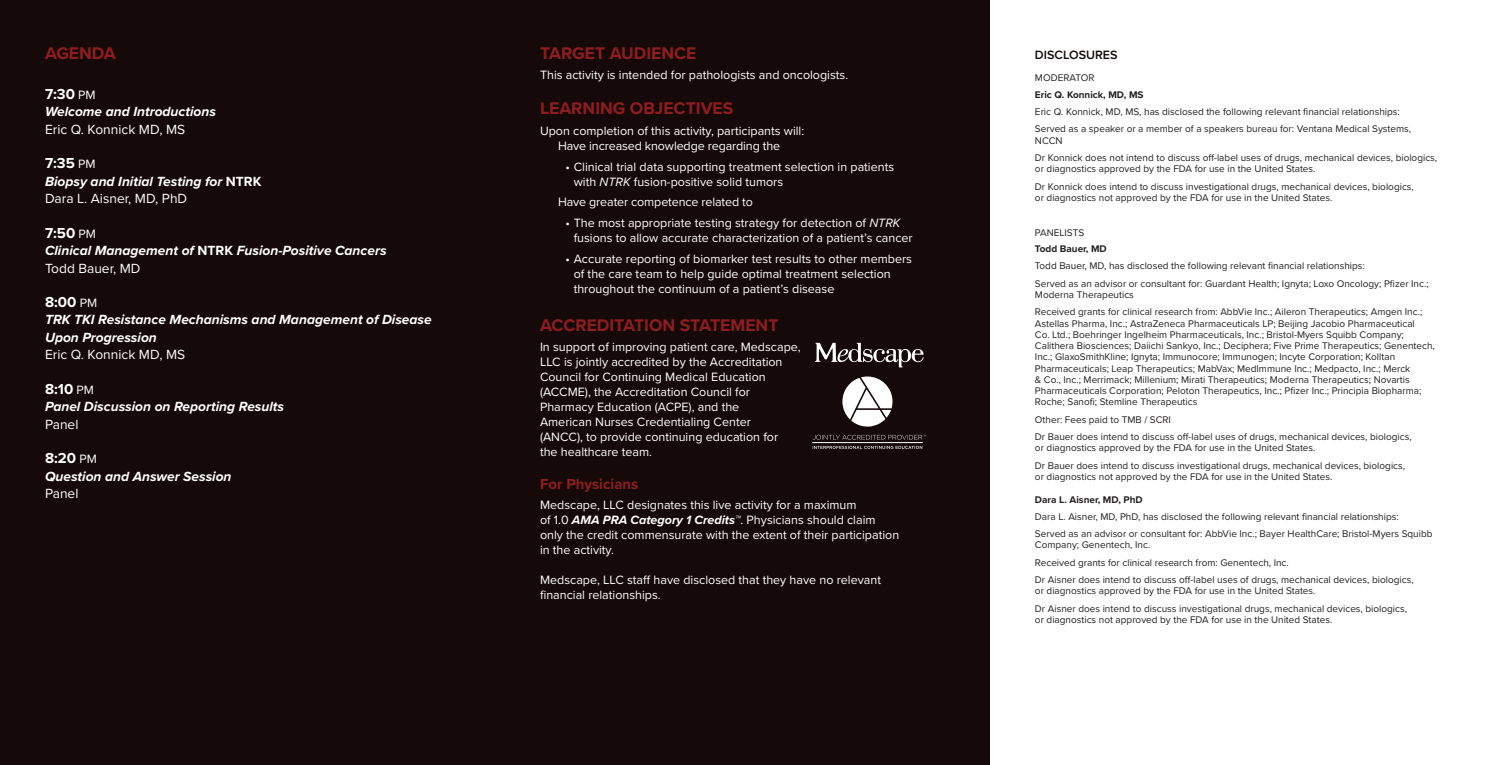
<style>
.page{position:relative;width:1485px;height:765px;background:#fff}
.page>*{position:absolute;margin:0;border:0;box-sizing:border-box;transform-origin:0 0}
.Sections{font:700 17.5px "Proxima Nova";color:#8f1d1f}
.Agenda_Time{font:700 15px "Proxima Nova";color:#fff}
.Credit_Type_Section{font:700 15px "Proxima Nova";color:#8f1d1f}
.Agenda_Topic{font:italic 700 13.75px/17.5px "Proxima Nova";color:#fff}
.Agenda_Faculty{font:13.75px "Proxima Nova";color:#fff}
.section_text{font:12.5px/15px "Proxima Nova";color:#fff}
.Learning_Objectives{font:12.5px "Proxima Nova";letter-spacing:-.01em;color:#fff}
.t1{font:600 12.5px "Proxima Nova";color:#150909}
.Disclosures_Faculty{font:10px/11.2px "Proxima Nova";color:#231f20}
.Discolsures_Faculty{font:700 10px "Proxima Nova";color:#231f20}
.Disclosure_Faculty_R{font:10px "Proxima Nova";color:#231f20}
.s1{font-weight:400;font-size:12.5px}
.s2{font-style:normal}
.s3{font-style:italic}
.s4{font-weight:700;font-style:italic}
</style>
<div class="page">
<div style="left:0;top:0;width:990px;height:765px;background:#150909"></div>
<svg style="left:813px;top:446px;width:109px;height:3px"></svg>
<hr style="left:812px;top:442px;width:111px;height:1px;background:#fff">
<svg style="left:842px;top:377px;width:51px;height:50px"></svg>
<svg style="left:813px;top:435px;width:113px;height:5px"></svg>
<svg style="left:815px;top:343px;width:109px;height:24px"></svg>
<p class="Sections" style="left:45px;top:40px;width:72px">AGENDA</p>
<p class="Agenda_Time" style="left:45px;top:83px;width:52px">7:30 <span class="s1">PM</span></p>
<p class="Agenda_Topic" style="left:45px;top:103px;width:172px">Welcome and Introductions</p>
<p class="Agenda_Faculty" style="left:45px;top:119px;width:142px">Eric Q. Konnick MD, MS</p>
<p class="Agenda_Time" style="left:45px;top:152px;width:52px">7:35 <span class="s1">PM</span></p>
<p class="Agenda_Topic" style="left:45px;top:172px;width:218px">Biopsy and Initial Testing for <span class="s2">NTRK</span></p>
<p class="Agenda_Faculty" style="left:45px;top:188px;width:144px">Dara L. Aisner, MD, PhD</p>
<p class="Agenda_Time" style="left:45px;top:221px;width:53px">7:50 <span class="s1">PM</span></p>
<p class="Agenda_Topic" style="left:45px;top:241px;width:343px">Clinical Management of <span class="s2">NTRK</span> Fusion-Positive Cancers</p>
<p class="Agenda_Faculty" style="left:45px;top:258px;width:97px">Todd Bauer, MD</p>
<p class="Agenda_Time" style="left:45px;top:291px;width:54px">8:00 <span class="s1">PM</span></p>
<p class="Agenda_Topic" style="left:45px;top:311px;width:388px">TRK TKI Resistance Mechanisms and Management of Disease<br>Upon Progression</p>
<p class="Agenda_Faculty" style="left:45px;top:345px;width:142px">Eric Q. Konnick MD, MS</p>
<p class="Agenda_Time" style="left:45px;top:378px;width:50px">8:10 <span class="s1">PM</span></p>
<p class="Agenda_Topic" style="left:45px;top:398px;width:241px">Panel Discussion on Reporting Results</p>
<p class="Agenda_Faculty" style="left:45px;top:414px;width:35px">Panel</p>
<p class="Agenda_Time" style="left:45px;top:447px;width:53px">8:20 <span class="s1">PM</span></p>
<p class="Agenda_Topic" style="left:45px;top:467px;width:188px">Question and Answer Session</p>
<p class="Agenda_Faculty" style="left:45px;top:483px;width:35px">Panel</p>
<p class="Sections" style="left:540px;top:40px;width:158px">TARGET AUDIENCE</p>
<p class="section_text" style="left:540px;top:67px;width:310px">This activity is intended for pathologists and oncologists.</p>
<p class="Sections" style="left:540px;top:96px;width:195px">LEARNING OBJECTIVES</p>
<p class="section_text" style="left:540px;top:123px;width:266px">Upon completion of this activity, participants will:</p>
<p class="Learning_Objectives" style="left:558px;top:137px;width:224px">Have increased knowledge regarding the</p>
<p class="section_text" style="left:574px;top:158px;width:322px;text-indent:-8px">• Clinical trial data supporting treatment selection in patients with <span class="s3">NTRK</span> fusion-positive solid tumors</p>
<p class="Learning_Objectives" style="left:558px;top:193px;width:196px">Have greater competence related to</p>
<p class="section_text" style="left:574px;top:215px;width:341px;text-indent:-8px">• The most appropriate testing strategy for detection of <span class="s3">NTRK </span>fusions to allow accurate characterization of a patient’s cancer</p>
<p class="section_text" style="left:574px;top:250px;width:340px;text-indent:-8px">• Accurate reporting of biomarker test results to other members of the care team to help guide optimal treatment selection throughout the continuum of a patient’s disease</p>
<p class="Sections" style="left:540px;top:312px;width:240px">ACCREDITATION STATEMENT</p>
<p class="section_text" style="left:540px;top:339px;width:262px">In support of improving patient care, Medscape, LLC is jointly accredited by the Accreditation Council for Continuing Medical Education (ACCME), the Accreditation Council for Pharmacy Education (ACPE), and the<br>American Nurses Credentialing Center<br>(ANCC), to provide continuing education for<br>the healthcare team.</p>
<p class="Credit_Type_Section" style="left:540px;top:473px;width:100px">For Physicians</p>
<p class="section_text" style="left:540px;top:497px;width:361px">Medscape, LLC designates this live activity for a maximum<br>of 1.0 <span class="s4">AMA PRA Category 1 Credits™</span>. Physicians should claim only the credit commensurate with the extent of their participation in the activity.</p>
<p class="section_text" style="left:540px;top:572px;width:343px">Medscape, LLC staff have disclosed that they have no relevant financial relationships.</p>
<p class="t1" style="left:1035px;top:45px;width:84px">DISCLOSURES</p>
<p class="Disclosure_Faculty_R" style="left:1035px;top:70px;width:61px">MODERATOR</p>
<p class="Discolsures_Faculty" style="left:1035px;top:87px;width:110px">Eric Q. Konnick, MD, MS</p>
<p class="Disclosures_Faculty" style="left:1035px;top:106px;width:366px">Eric Q. Konnick, MD, MS, has disclosed the following relevant financial relationships:</p>
<p class="Disclosures_Faculty" style="left:1035px;top:123px;width:378px">Served as a speaker or a member of a speakers bureau for: Ventana Medical Systems,<br>NCCN</p>
<p class="Disclosures_Faculty" style="left:1035px;top:152px;width:404px">Dr Konnick does not intend to discuss off-label uses of drugs, mechanical devices, biologics, or diagnostics approved by the FDA for use in the United States.</p>
<p class="Disclosures_Faculty" style="left:1035px;top:180px;width:380px">Dr Konnick does intend to discuss investigational drugs, mechanical devices, biologics, or diagnostics not approved by the FDA for use in the United States.</p>
<p class="Disclosure_Faculty_R" style="left:1035px;top:225px;width:51px">PANELISTS</p>
<p class="Discolsures_Faculty" style="left:1035px;top:242px;width:73px">Todd Bauer, MD</p>
<p class="Disclosures_Faculty" style="left:1035px;top:260px;width:331px">Todd Bauer, MD, has disclosed the following relevant financial relationships:</p>
<p class="Disclosures_Faculty" style="left:1035px;top:277px;width:395px">Served as an advisor or consultant for: Guardant Health; Ignyta; Loxo Oncology; Pfizer Inc.;<br>Moderna Therapeutics</p>
<p class="Disclosures_Faculty" style="left:1035px;top:306px;width:401px">Received grants for clinical research from: AbbVie Inc.; Aileron Therapeutics; Amgen Inc.; Astellas Pharma, Inc.; AstraZeneca Pharmaceuticals LP; Beijing Jacobio Pharmaceutical<br>Co. Ltd.; Boehringer Ingelheim Pharmaceuticals, Inc.; Bristol-Myers Squibb Company; Calithera Biosciences; Daiichi Sankyo, Inc.; Deciphera; Five Prime Therapeutics; Genentech, Inc.; GlaxoSmithKline; Ignyta; Immunocore; Immunogen; Incyte Corporation; Kolltan Pharmaceuticals; Leap Therapeutics; MabVax; MedImmune Inc.; Medpacto, Inc.; Merck<br>&amp; Co., Inc.; Merrimack; Millenium; Mirati Therapeutics; Moderna Therapeutics; Novartis Pharmaceuticals Corporation; Peloton Therapeutics, Inc.; Pfizer Inc.; Principia Biopharma; Roche; Sanofi; Stemline Therapeutics</p>
<p class="Disclosures_Faculty" style="left:1035px;top:413px;width:138px">Other: Fees paid to TMB / SCRI</p>
<p class="Disclosures_Faculty" style="left:1035px;top:431px;width:378px">Dr Bauer does intend to discuss off-label uses of drugs, mechanical devices, biologics, or diagnostics approved by the FDA for use in the United States.</p>
<p class="Disclosures_Faculty" style="left:1035px;top:459px;width:372px">Dr Bauer does intend to discuss investigational drugs, mechanical devices, biologics, or diagnostics not approved by the FDA for use in the United States.</p>
<p class="Discolsures_Faculty" style="left:1035px;top:492px;width:109px">Dara L. Aisner, MD, PhD</p>
<p class="Disclosures_Faculty" style="left:1035px;top:510px;width:365px">Dara L. Aisner, MD, PhD, has disclosed the following relevant financial relationships:</p>
<p class="Disclosures_Faculty" style="left:1035px;top:528px;width:399px">Served as an advisor or consultant for: AbbVie Inc.; Bayer HealthCare; Bristol-Myers Squibb<br>Company; Genentech, Inc.</p>
<p class="Disclosures_Faculty" style="left:1035px;top:556px;width:255px">Received grants for clinical research from: Genentech, Inc.</p>
<p class="Disclosures_Faculty" style="left:1035px;top:574px;width:380px">Dr Aisner does intend to discuss off-label uses of drugs, mechanical devices, biologics, or diagnostics approved by the FDA for use in the United States.</p>
<p class="Disclosures_Faculty" style="left:1035px;top:602px;width:374px">Dr Aisner does intend to discuss investigational drugs, mechanical devices, biologics, or diagnostics not approved by the FDA for use in the United States.</p>
</div>
